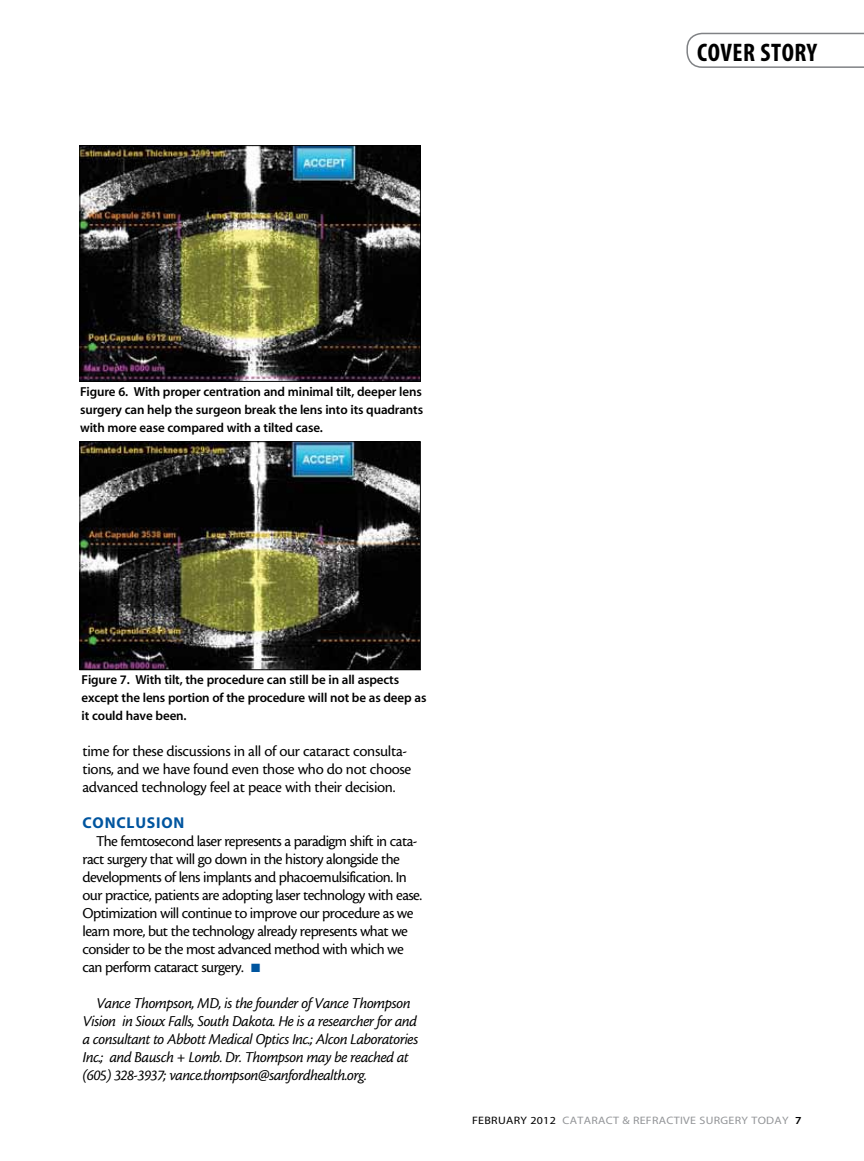
<style>
.page{position:relative;width:864px;height:1161px;background:#fff}
.page>*{position:absolute;margin:0;border:0;box-sizing:border-box;transform-origin:0 0}
.t1{font:25.5px "Myriad MM 700 300";letter-spacing:.02em;color:#000}
.t2{font:15.75px/18px "Cronos MM 408 10";letter-spacing:-.035em;color:#000}
.t3{font:15.75px/18px "Cronos MM It 408 10";letter-spacing:-.03em;color:#000}
.t4{font:15.75px "Myriad MM 700 600";letter-spacing:.05em;color:#00559f}
.t5{font:13.05px/18px "Myriad MM 565 600";letter-spacing:-.01em;color:#000;text-align:justify}
.t6{font:10.8px "Myriad MM 400 600";letter-spacing:.025em;color:#939598;scale:1.11 1}
.s1{color:#00559f}
.s2{color:#000}
.s3{font-family:"Myriad MM 565 600";color:#000}
</style>
<div class="page">
<svg style="left:686px;top:33px;width:178px;height:35px"></svg>
<img style="left:82px;top:147px;width:337px;height:233px">
<div style="left:80px;top:145px;width:341px;height:237px;border:1px solid #000"></div>
<img style="left:82px;top:443px;width:337px;height:225px">
<div style="left:80px;top:441px;width:341px;height:229px;border:1px solid #000"></div>
<h1 class="t1" style="left:697px;top:40px;width:122px">COVER STORY</h1>
<p class="t5" style="left:80px;top:383px;width:345px">Figure 6. With proper centration and minimal tilt, deeper lens surgery can help the surgeon break the lens into its quadrants with more ease compared with a tilted case.</p>
<p class="t5" style="left:82px;top:671px;width:346px;text-align:left">Figure 7. With tilt, the procedure can still be in all aspects except the lens portion of the procedure will not be as deep as it could have been.</p>
<p class="t2" style="left:82px;top:742px;width:330px">time for these discussions in all of our cataract consulta&shy;tions, and we have found even those who do not choose advanced technology feel at peace with their decision.</p>
<p class="t4" style="left:82px;top:815px;width:103px">CONCLUSION</p>
<p class="t2" style="left:82px;top:832px;width:341px;text-indent:14px">The femtosecond laser represents a paradigm shift in cata&shy;ract surgery that will go down in the history alongside the developments of lens implants and phacoemulsification. In our practice, patients are adopting laser technology with ease.<br>Optimization will continue to improve our procedure as we learn more, but the technology already represents what we consider to be the most advanced method with which we can perform cataract surgery. <span class="s1">■</span></p>
<p class="t3" style="left:83px;top:994px;width:337px;text-indent:13px">Vance Thompson, MD, is the founder of Vance Thompson Vision in Sioux Falls, South Dakota. He is a researcher for and a consultant to Abbott Medical Optics Inc.; Alcon Laboratories Inc.; and Bausch + Lomb. Dr. Thompson may be reached at (605) 328-3937; vance.thompson@sanfordhealth.org.</p>
<p class="t6" style="left:472px;top:1115px;width:298px"><span class="s2">FEBRUARY 2012</span> CATARACT &amp; REFRACTIVE SURGERY TODAY <span class="s3">7</span></p>
</div>
